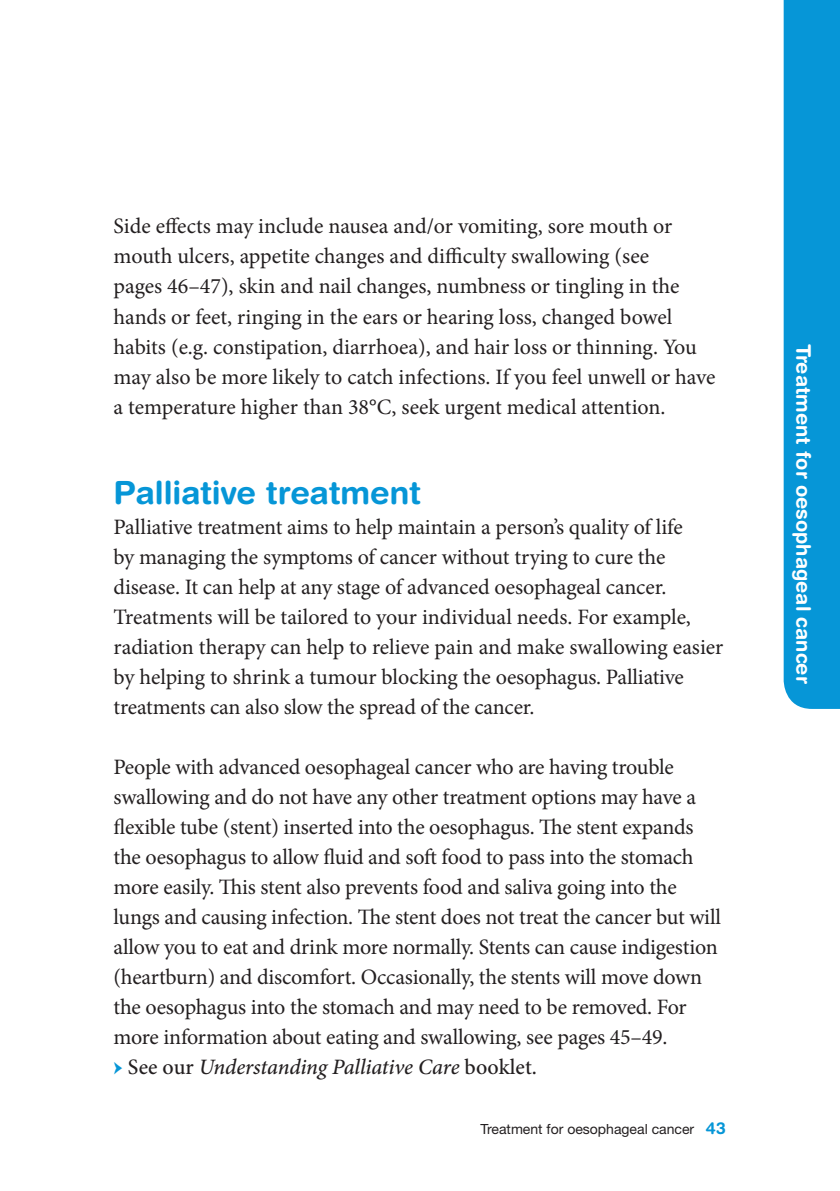
<style>
.page{position:relative;width:840px;height:1191px;background:#fff}
.page>*{position:absolute;margin:0;border:0;box-sizing:border-box;transform-origin:0 0}
._2__Bhead{font:700 32px "Helvetica Rounded LT Std";letter-spacing:-.005em;color:#0696d7}
._4__Body_Copy{font:22px/30px "Minion Pro";letter-spacing:-.01em;color:#231f20}
._4__Body_Copy-2{font:italic 500 22px "Minion Pro";letter-spacing:-.01em;color:#231f20}
.t1{font:700 20px "Helvetica Rounded LT Std";color:#fff}
.t2{font:14px "Helvetica Neue LT Std";color:#231f20}
.s1{font-weight:400;font-style:normal;color:#0696d7}
.s2{font-style:normal}
.s3{font-family:"Helvetica Rounded LT Std";font-weight:700;font-size:16.4px;color:#0696d7}
</style>
<div class="page">
<div style="left:783px;top:0;width:56px;height:709px;background:#0696d7"></div>
<p class="_4__Body_Copy" style="left:113px;top:211px;width:603px">Side effects may include nausea and/or vomiting, sore mouth or mouth ulcers, appetite changes and difficulty swallowing (see<br>pages 46–47), skin and nail changes, numbness or tingling in the hands or feet, ringing in the ears or hearing loss, changed bowel habits (e.g. constipation, diarrhoea), and hair loss or thinning. You may also be more likely to catch infections. If you feel unwell or have a temperature higher than 38°C, seek urgent medical attention.</p>
<p class="_2__Bhead" style="left:113px;top:473px;width:309px">Palliative treatment</p>
<p class="_4__Body_Copy" style="left:113px;top:511px;width:611px">Palliative treatment aims to help maintain a person’s quality of life<br>by managing the symptoms of cancer without trying to cure the disease. It can help at any stage of advanced oesophageal cancer.<br>Treatments will be tailored to your individual needs. For example, radiation therapy can help to relieve pain and make swallowing easier by helping to shrink a tumour blocking the oesophagus. Palliative treatments can also slow the spread of the cancer.</p>
<p class="_4__Body_Copy" style="left:113px;top:751px;width:608px">People with advanced oesophageal cancer who are having trouble swallowing and do not have any other treatment options may have a flexible tube (stent) inserted into the oesophagus. The stent expands the oesophagus to allow fluid and soft food to pass into the stomach more easily. This stent also prevents food and saliva going into the lungs and causing infection. The stent does not treat the cancer but will allow you to eat and drink more normally. Stents can cause indigestion (heartburn) and discomfort. Occasionally, the stents will move down the oesophagus into the stomach and may need to be removed. For more information about eating and swallowing, see pages 45–49.</p>
<p class="_4__Body_Copy-2" style="left:113px;top:1051px;width:425px"><span class="s1">→</span> <span class="s2">See our</span> Understanding Palliative Care <span class="s2">booklet.</span></p>
<p class="t2" style="left:480px;top:1120px;width:247px">Treatment for oesophageal cancer <span class="s3">43</span></p>
<p class="t1" style="left:815px;top:344px;width:341px;rotate:90deg">Treatment for oesophageal cancer</p>
</div>
